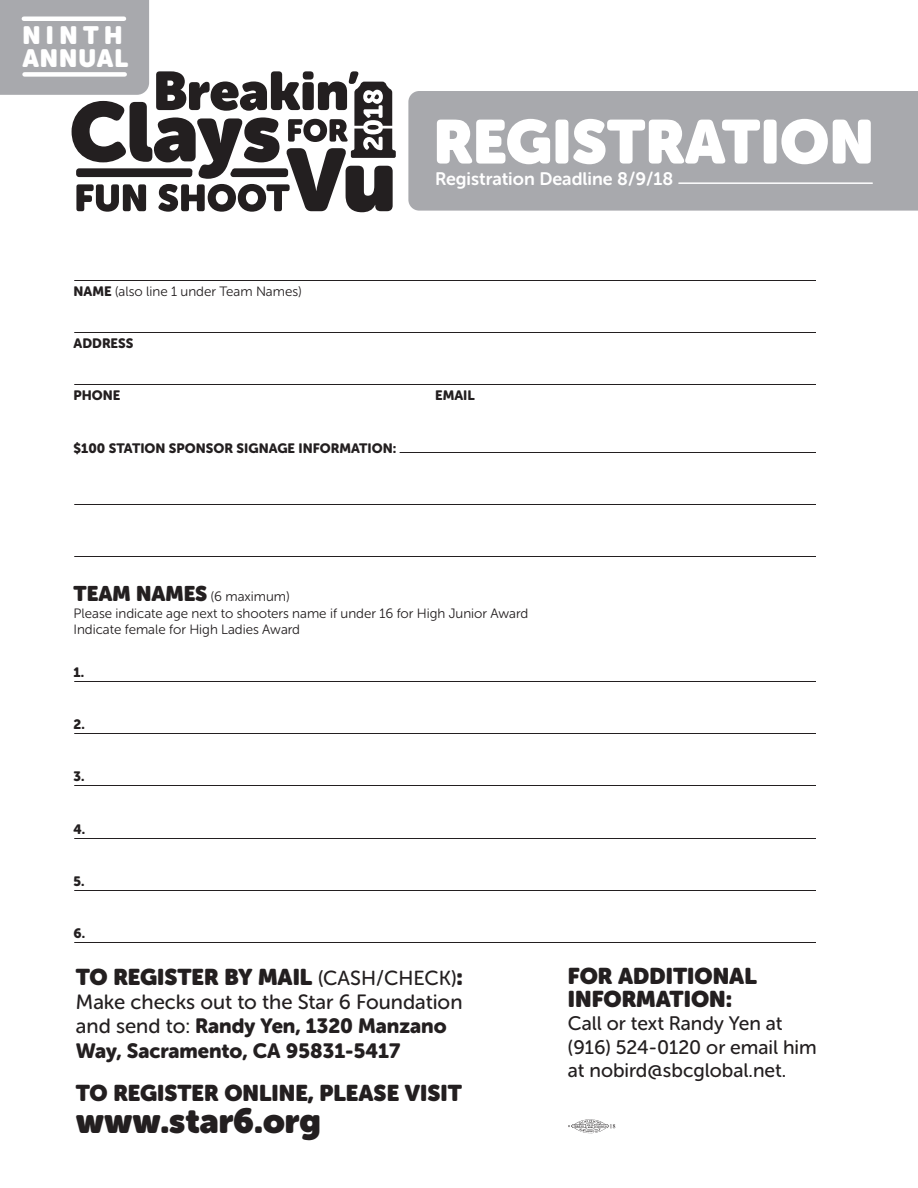
<style>
.page{position:relative;width:918px;height:1188px;background:#fff}
.page>*{position:absolute;margin:0;border:0;box-sizing:border-box;transform-origin:0 0}
.t1{font:61.2px "Museo Sans Rounded";color:#fff}
.t2{font:34.5px "Museo Sans Rounded";color:#231f20}
.t3{font:24.75px/22.4px "Museo Sans Rounded";letter-spacing:.04em;color:#fff}
.t4{font:22.65px/22.5px "Museo Sans Rounded";color:#231f20}
.t5{font:20.55px/24.6px "Museo Sans Rounded 900";color:#231f20}
.t6{font:20.55px "Museo Sans Rounded 500";color:#231f20}
.t7{font:19.5px/23.4px "Museo Sans Rounded 500";color:#231f20}
.t8{font:18px "Museo Sans Rounded 700";color:#fff}
.t9{font:13.5px/16.2px "Museo Sans Rounded 300";color:#231f20}
.t10{font:13.5px "Museo Sans Rounded 900";color:#231f20}
.s1{font-family:"Museo Sans Rounded 900"}
.s2{font-family:"Museo Sans Rounded";font-size:21px}
.s3{font-family:"Museo Sans Rounded 500";font-size:20.25px}
.s4{font-family:"Museo Sans Rounded 500"}
</style>
<div class="page">
<div style="left:408px;top:91px;width:510px;height:120px;background:#a8a9ad"></div>
<hr style="left:74px;top:280px;width:742px;height:1px;background:#231f20">
<hr style="left:74px;top:332px;width:742px;height:1px;background:#231f20">
<hr style="left:74px;top:384px;width:742px;height:1px;background:#231f20">
<hr style="left:74px;top:681px;width:742px;height:1px;background:#231f20">
<hr style="left:74px;top:733px;width:742px;height:1px;background:#231f20">
<hr style="left:74px;top:785px;width:742px;height:1px;background:#231f20">
<hr style="left:74px;top:838px;width:742px;height:1px;background:#231f20">
<hr style="left:74px;top:890px;width:742px;height:1px;background:#231f20">
<hr style="left:74px;top:942px;width:742px;height:1px;background:#231f20">
<hr style="left:400px;top:452px;width:416px;height:1px;background:#231f20">
<hr style="left:74px;top:504px;width:742px;height:1px;background:#231f20">
<hr style="left:74px;top:556px;width:742px;height:1px;background:#231f20">
<svg style="left:568px;top:1119px;width:47px;height:15px"></svg>
<hr style="left:679px;top:182px;width:193px;height:2px;background:#fff">
<svg style="left:0;top:0;width:396px;height:212px"></svg>
<div style="left:367px;top:125px;width:12px;height:5px;background:#231f20;border-radius:50%"></div>
<h3 class="t3" style="left:22px;top:25px;width:107px">NINTH<br>ANNUAL</h3>
<p class="t9" style="left:74px;top:283px;width:230px"><span class="s1">NAME</span> (also line 1 under Team Names)</p>
<p class="t10" style="left:74px;top:336px;width:61px">ADDRESS</p>
<h1 class="t1" style="left:433px;top:107px;width:442px">REGISTRATION</h1>
<h3 class="t8" style="left:435px;top:168px;width:240px">Registration Deadline 8/9/18</h3>
<p class="t10" style="left:74px;top:388px;width:48px">PHONE</p>
<p class="t10" style="left:435px;top:388px;width:41px">EMAIL</p>
<p class="t10" style="left:74px;top:440px;width:324px">$100 STATION SPONSOR SIGNAGE INFORMATION:</p>
<p class="t9" style="left:74px;top:589px;width:456px"><span class="s2">TEAM NAMES</span> (6 maximum)<br>Please indicate age next to shooters name if under 16 for High Junior Award<br>Indicate female for High Ladies Award</p>
<p class="t10" style="left:74px;top:665px;width:12px">1.</p>
<p class="t10" style="left:74px;top:717px;width:13px">2.</p>
<p class="t10" style="left:74px;top:769px;width:13px">3.</p>
<p class="t10" style="left:74px;top:821px;width:13px">4.</p>
<p class="t10" style="left:74px;top:873px;width:13px">5.</p>
<p class="t10" style="left:74px;top:926px;width:13px">6.</p>
<h3 class="t4" style="left:76px;top:966px;width:389px">TO REGISTER BY MAIL <span class="s3">(CASH/CHECK)</span>:</h3>
<h3 class="t6" style="left:76px;top:990px;width:388px">Make checks out to the Star 6 Foundation</h3>
<h3 class="t5" style="left:76px;top:1014px;width:372px"><span class="s4">and send to:</span> Randy Yen, 1320 Manzano<br>Way, Sacramento, CA 95831-5417</h3>
<h3 class="t4" style="left:76px;top:1082px;width:388px">TO REGISTER ONLINE, PLEASE VISIT</h3>
<h2 class="t2" style="left:76px;top:1101px;width:247px">www.star6.org</h2>
<h3 class="t4" style="left:568px;top:965px;width:190px">FOR ADDITIONAL<br>INFORMATION:</h3>
<h3 class="t7" style="left:568px;top:1012px;width:250px">Call or text Randy Yen at (916) 524-0120 or email him at nobird@sbcglobal.net.</h3>
</div>
